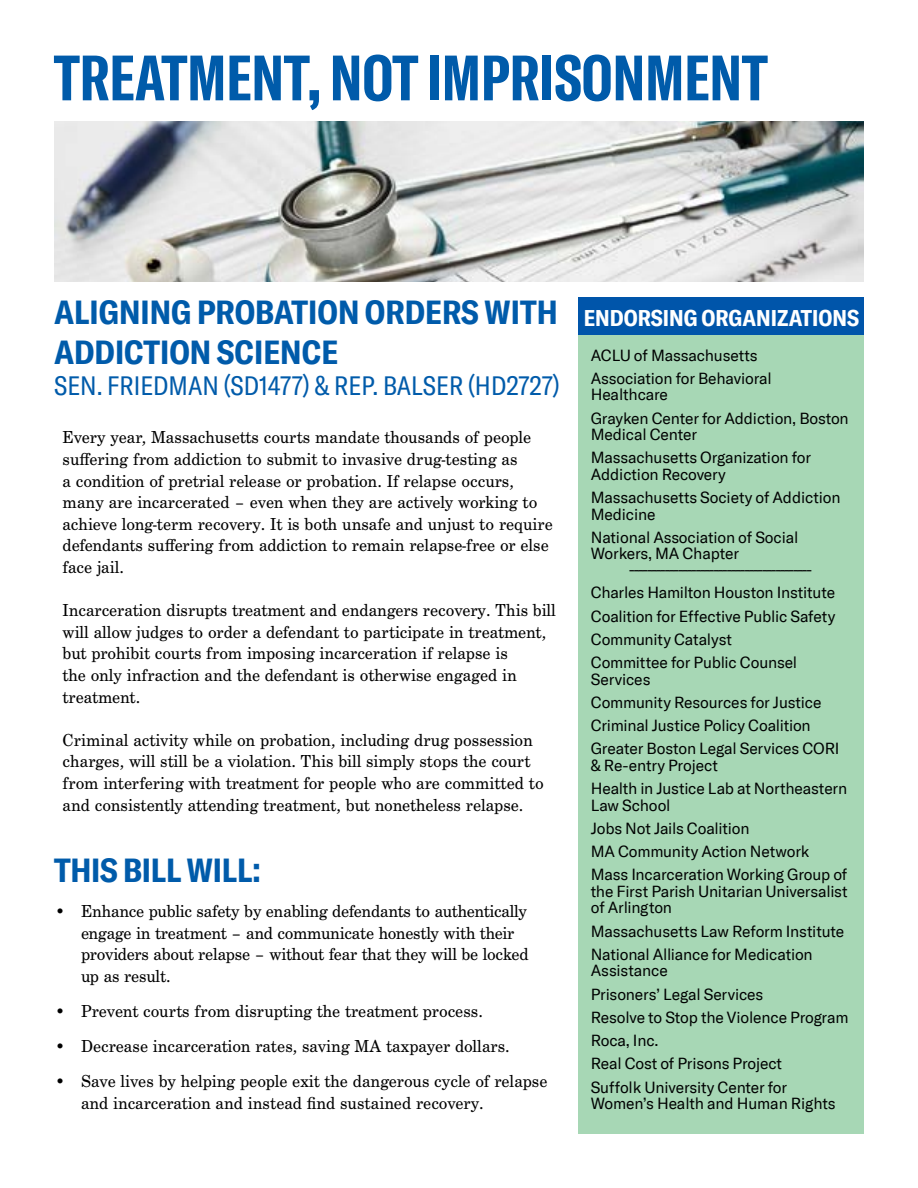
<style>
.page{position:relative;width:918px;height:1188px;background:#fff}
.page>*{position:absolute;margin:0;border:0;box-sizing:border-box;transform-origin:0 0}
.t1{font:700 extra-condensed 63px "GT America";color:#005baa}
.t2{font:700 condensed 33px/39.6px "GT America";color:#005baa}
.t3{font:condensed 26.25px "GT America";color:#005baa}
.t4{font:700 condensed 22.5px "GT America";color:#fff}
.t5{font:18px/21.6px "Century Schoolbook FS";color:#000}
.t6{font:15.75px/23.2px "GT America";letter-spacing:-.01em;color:#000101}
</style>
<div class="page">
<div style="left:579px;top:298px;width:285px;height:836px;background:#a7d7b5"></div>
<img style="left:54px;top:122px;width:810px;height:160px">
<div style="left:579px;top:298px;width:285px;height:37px;background:#05a"></div>
<h1 class="t1" style="left:54px;top:40px;width:715px">TREATMENT, NOT IMPRISONMENT</h1>
<h2 class="t2" style="left:54px;top:292px;width:505px">ALIGNING PROBATION ORDERS WITH<br>ADDICTION SCIENCE</h2>
<h3 class="t3" style="left:54px;top:371px;width:507px">SEN. FRIEDMAN (SD1477) &amp; REP. BALSER (HD2727)</h3>
<p class="t5" style="left:63px;top:427px;width:492px">Every year, Massachusetts courts mandate thousands of people suffering from addiction to submit to invasive drug-testing as<br>a condition of pretrial release or probation. If relapse occurs, many are incarcerated – even when they are actively working to achieve long-term recovery. It is both unsafe and unjust to require defendants suffering from addiction to remain relapse-free or else face jail.</p>
<p class="t5" style="left:63px;top:600px;width:495px">Incarceration disrupts treatment and endangers recovery. This bill will allow judges to order a defendant to participate in treatment, but prohibit courts from imposing incarceration if relapse is<br>the only infraction and the defendant is otherwise engaged in treatment.</p>
<p class="t5" style="left:63px;top:729px;width:483px">Criminal activity while on probation, including drug possession charges, will still be a violation. This bill simply stops the court from interfering with treatment for people who are committed to and consistently attending treatment, but nonetheless relapse.</p>
<h2 class="t2" style="left:54px;top:850px;width:208px">THIS BILL WILL:</h2>
<p class="t5" style="left:81px;top:901px;width:449px;text-indent:-27px">• Enhance public safety by enabling defendants to authentically engage in treatment – and communicate honestly with their providers about relapse – without fear that they will be locked up as result.</p>
<p class="t5" style="left:54px;top:1001px;width:430px">• Prevent courts from disrupting the treatment process.</p>
<p class="t5" style="left:54px;top:1036px;width:457px">• Decrease incarceration rates, saving MA taxpayer dollars.</p>
<p class="t5" style="left:81px;top:1071px;width:468px;text-indent:-27px">• Save lives by helping people exit the dangerous cycle of relapse and incarceration and instead find sustained recovery.</p>
<p class="t4" style="left:584px;top:304px;width:277px">ENDORSING ORGANIZATIONS</p>
<p class="t6" style="left:591px;top:343px;width:183px">ACLU of Massachusetts<br>Association for Behavioral</p>
<p class="t6" style="left:591px;top:383px;width:260px">Healthcare<br>Grayken Center for Addiction, Boston</p>
<p class="t6" style="left:591px;top:423px;width:222px">Medical Center<br>Massachusetts Organization for</p>
<p class="t6" style="left:591px;top:463px;width:251px">Addiction Recovery<br>Massachusetts Society of Addiction</p>
<p class="t6" style="left:591px;top:502px;width:209px">Medicine<br>National Association of Social</p>
<p class="t6" style="left:629px;top:546px;width:185px;line-height:15.8px;text-indent:-38px">Workers, MA Chapter -----------------------------------------</p>
<p class="t6" style="left:591px;top:581px;width:246px">Charles Hamilton Houston Institute<br>Coalition for Effective Public Safety<br>Community Catalyst<br>Committee for Public Counsel</p>
<p class="t6" style="left:591px;top:667px;width:250px">Services<br>Community Resources for Justice<br>Criminal Justice Policy Coalition<br>Greater Boston Legal Services CORI</p>
<p class="t6" style="left:591px;top:754px;width:258px">&amp; Re-entry Project<br>Health in Justice Lab at Northeastern</p>
<p class="t6" style="left:591px;top:793px;width:258px">Law School<br>Jobs Not Jails Coalition<br>MA Community Action Network<br>Mass Incarceration Working Group of</p>
<p class="t6" style="left:591px;top:883px;width:258px;line-height:16.5px">the First Parish Unitarian Universalist of Arlington</p>
<p class="t6" style="left:591px;top:919px;width:255px">Massachusetts Law Reform Institute<br>National Alliance for Medication</p>
<p class="t6" style="left:591px;top:959px;width:259px">Assistance<br>Prisoners’ Legal Services<br>Resolve to Stop the Violence Program<br>Roca, Inc.<br>Real Cost of Prisons Project<br>Suffolk University Center for</p>
<p class="t6" style="left:591px;top:1092px;width:246px">Women’s Health and Human Rights</p>
</div>
